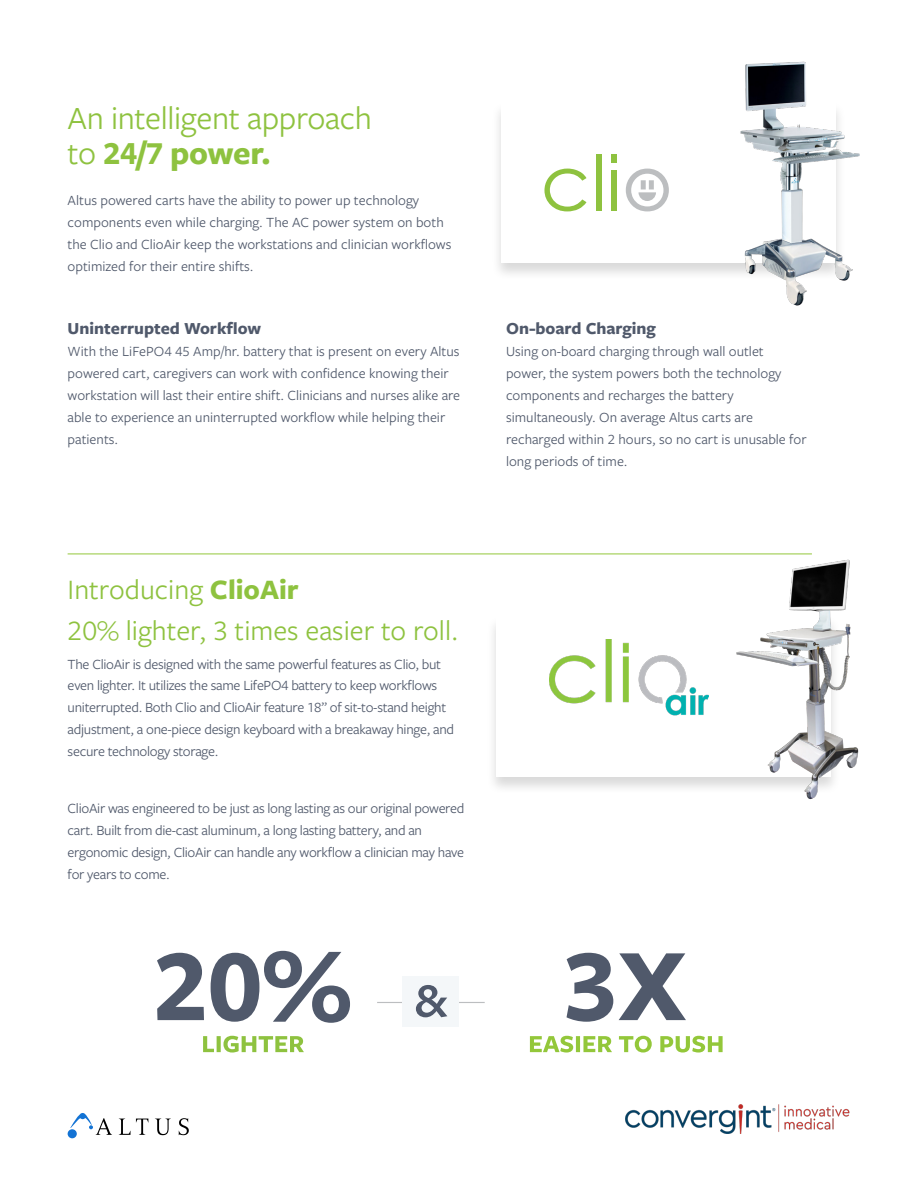
<style>
.page{position:relative;width:918px;height:1188px;background:#fff}
.page>*{position:absolute;margin:0;border:0;box-sizing:border-box;transform-origin:0 0}
.t1{font:600 49.65px "Freight Sans Pro";color:#50596b}
.t2{font:33.6px/35px "Freight Sans Pro";letter-spacing:-.01em;color:#8ec23f}
.t3{font:29.1px/41.5px "Freight Sans Pro";color:#8ec23f}
.t4{font:700 17.55px "Freight Sans Pro";color:#50596b}
.t5{font:14.55px/21.9px "Freight Sans Pro";color:#50596b}
.t6{font:14.55px/21.9px "Freight Sans Pro";letter-spacing:-.02em;color:#50596b}
.s1{font-weight:700}
</style>
<div class="page">
<div style="left:68px;top:1129px;width:9px;height:9px;background:#1373d4;border-radius:50%"></div>
<svg style="left:70px;top:1113px;width:42px;height:22px"></svg>
<svg style="left:119px;top:1119px;width:29px;height:16px"></svg>
<svg style="left:156px;top:1119px;width:14px;height:16px"></svg>
<svg style="left:179px;top:1118px;width:10px;height:17px"></svg>
<div style="left:491px;top:101px;width:355px;height:180px;background:#000;opacity:.15"></div>
<div style="left:501px;top:102px;width:335px;height:161px;background:#fff"></div>
<img style="left:734px;top:61px;width:126px;height:245px">
<svg style="left:544px;top:169px;width:42px;height:42px"></svg>
<div style="left:596px;top:154px;width:5px;height:56px;background:#8ec23f"></div>
<div style="left:611px;top:170px;width:6px;height:40px;background:#8ec23f"></div>
<div style="left:611px;top:154px;width:6px;height:9px;background:#8ec23f"></div>
<svg style="left:626px;top:169px;width:43px;height:42px"></svg>
<hr style="left:68px;top:554px;width:744px;height:1px;background:#93c73a">
<div style="left:486px;top:615px;width:355px;height:180px;background:#000;opacity:.15"></div>
<div style="left:496px;top:616px;width:335px;height:161px;background:#fff"></div>
<img style="left:730px;top:554px;width:129px;height:246px">
<img style="left:549px;top:639px;width:160px;height:77px">
<svg style="left:203px;top:1036px;width:101px;height:17px"></svg>
<svg style="left:157px;top:951px;width:193px;height:72px"></svg>
<svg style="left:530px;top:1036px;width:193px;height:17px"></svg>
<svg style="left:567px;top:953px;width:119px;height:69px"></svg>
<hr style="left:377px;top:1002px;width:108px;height:1px;background:#bcbec0">
<div style="left:402px;top:976px;width:57px;height:51px;background:#f4f7f9"></div>
<img style="left:626px;top:1105px;width:224px;height:29px">
<p class="t2" style="left:68px;top:99px;width:306px">An intelligent approach to <span class="s1">24/7 power.</span></p>
<p class="t5" style="left:68px;top:189px;width:385px">Altus powered carts have the ability to power up technology components even while charging. The AC power system on both the Clio and ClioAir keep the workstations and clinician workflows optimized for their entire shifts.</p>
<p class="t4" style="left:68px;top:317px;width:195px">Uninterrupted Workflow</p>
<p class="t5" style="left:68px;top:340px;width:394px">With the LiFePO4 45 Amp/hr. battery that is present on every Altus powered cart, caregivers can work with confidence knowing their workstation will last their entire shift. Clinicians and nurses alike are able to experience an uninterrupted workflow while helping their patients.</p>
<p class="t4" style="left:506px;top:317px;width:151px">On-board Charging</p>
<p class="t5" style="left:506px;top:340px;width:302px">Using on-board charging through wall outlet power, the system powers both the technology components and recharges the battery simultaneously. On average Altus carts are recharged within 2 hours, so no cart is unusable for long periods of time.</p>
<p class="t3" style="left:68px;top:567px;width:392px">Introducing <span class="s1">ClioAir<br></span>20% lighter, 3 times easier to roll.</p>
<p class="t6" style="left:68px;top:652px;width:388px">The ClioAir is designed with the same powerful features as Clio, but even lighter. It utilizes the same LifePO4 battery to keep workflows uniterrupted. Both Clio and ClioAir feature 18” of sit-to-stand height adjustment, a one-piece design keyboard with a breakaway hinge, and secure technology storage.</p>
<p class="t6" style="left:68px;top:797px;width:398px">ClioAir was engineered to be just as long lasting as our original powered cart. Built from die-cast aluminum, a long lasting battery, and an ergonomic design, ClioAir can handle any workflow a clinician may have for years to come.</p>
<p class="t1" style="left:415px;top:967px;width:34px">&amp;</p>
</div>
